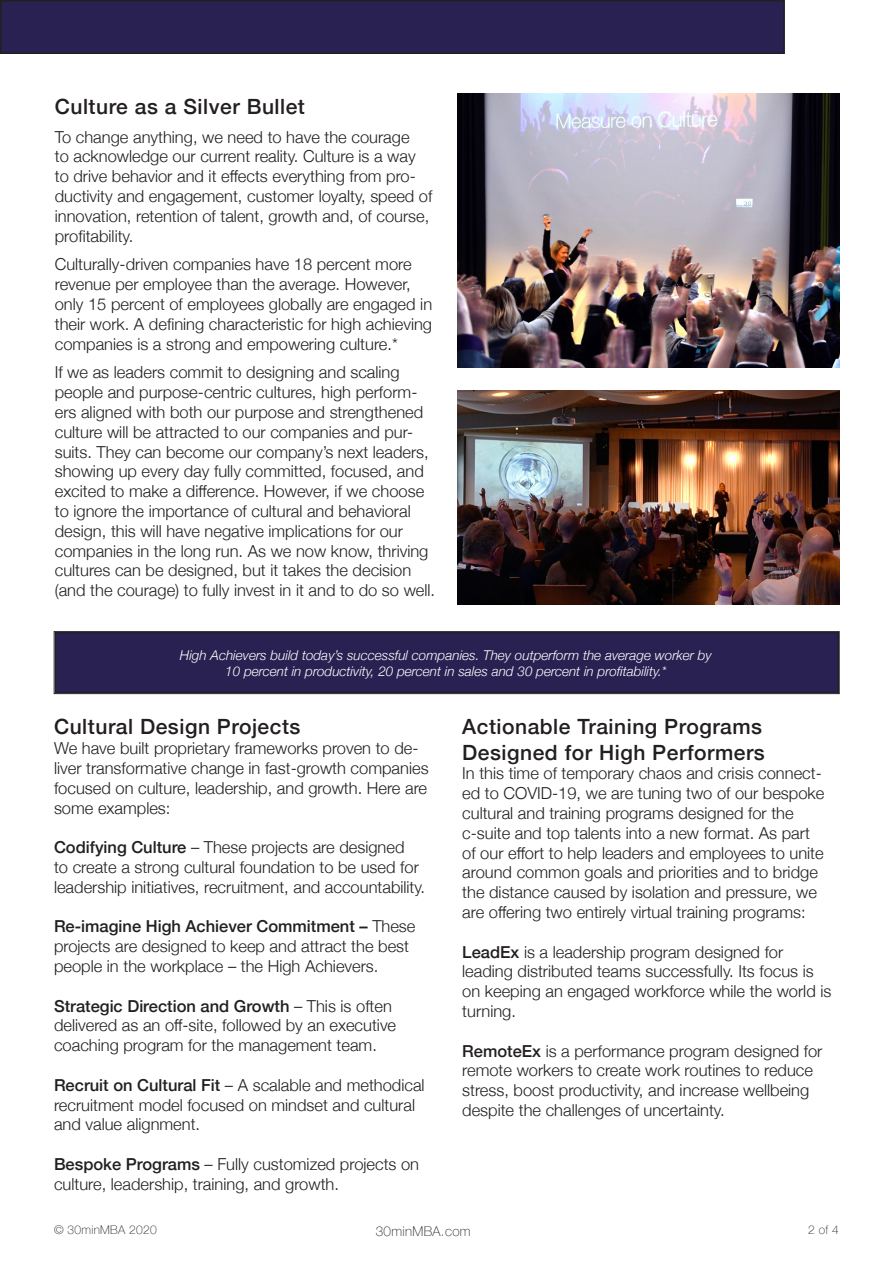
<style>
.page{position:relative;width:893px;height:1263px;background:#fff}
.page>*{position:absolute;margin:0;border:0;box-sizing:border-box;transform-origin:0 0}
.t1{font:500 21px "Helvetica Neue";letter-spacing:.025em;color:#231f20}
.t2{font:300 16.5px/19.8px "Helvetica Neue";color:#231f20}
.t3{font:italic 300 13.5px "Helvetica Neue";color:#fff}
.t4{font:100 13.5px "Helvetica Neue";letter-spacing:.025em;color:#231f20}
.t5{font:100 12px "Helvetica Neue";letter-spacing:.025em;color:#231f20}
.s1{font-weight:500}
</style>
<div class="page">
<div style="left:54px;top:631px;width:785px;height:63px;background:#292152"></div>
<div style="left:55px;top:633px;width:783px;height:60px;border:1px solid #231f20"></div>
<img style="left:458px;top:93px;width:381px;height:275px">
<img style="left:457px;top:390px;width:382px;height:214px">
<div style="left:1px;top:1px;width:783px;height:52px;background:#292152"></div>
<div style="left:0;top:0;width:784px;height:54px;border:2px solid #231f20"></div>
<p class="t1" style="left:55px;top:89px;width:252px">Culture as a Silver Bullet</p>
<p class="t2" style="left:55px;top:126px;width:379px">To change anything, we need to have the courage<br>to acknowledge our current reality. Culture is a way to drive behavior and it effects everything from pro&shy;ductivity and engagement, customer loyalty, speed of innovation, retention of talent, growth and, of course, profitability.</p>
<p class="t2" style="left:55px;top:253px;width:379px">Culturally-driven companies have 18 percent more revenue per employee than the average. However, only 15 percent of employees globally are engaged in their work. A defining characteristic for high achieving companies is a strong and empowering culture.*</p>
<p class="t2" style="left:55px;top:361px;width:382px">If we as leaders commit to designing and scaling people and purpose-centric cultures, high perform&shy;ers aligned with both our purpose and strengthened culture will be attracted to our companies and pur&shy;suits. They can become our company’s next leaders, showing up every day fully committed, focused, and excited to make a difference. However, if we choose to ignore the importance of cultural and behavioral design, this will have negative implications for our companies in the long run. As we now know, thriving cultures can be designed, but it takes the decision (and the courage) to fully invest in it and to do so well.</p>
<p class="t3" style="left:180px;top:644px;width:533px">High Achievers build today’s successful companies. They outperform the average worker by</p>
<p class="t3" style="left:225px;top:661px;width:443px">10 percent in productivity, 20 percent in sales and 30 percent in profitability.*</p>
<p class="t1" style="left:54px;top:710px;width:248px">Cultural Design Projects</p>
<p class="t2" style="left:54px;top:737px;width:376px">We have built proprietary frameworks proven to de&shy;liver transformative change in fast-growth companies focused on culture, leadership, and growth. Here are some examples:</p>
<p class="t2" style="left:54px;top:836px;width:373px"><span class="s1">Codifying Culture</span> – These projects are designed<br>to create a strong cultural foundation to be used for leadership initiatives, recruitment, and accountability.</p>
<p class="t2" style="left:54px;top:915px;width:363px"><span class="s1">Re-imagine High Achiever Commitment –</span> These projects are designed to keep and attract the best people in the workplace – the High Achievers.</p>
<p class="t2" style="left:54px;top:995px;width:344px"><span class="s1">Strategic Direction and Growth</span> – This is often delivered as an off-site, followed by an executive coaching program for the management team.</p>
<p class="t2" style="left:54px;top:1074px;width:372px"><span class="s1">Recruit on Cultural Fit</span> – A scalable and methodical recruitment model focused on mindset and cultural and value alignment.</p>
<p class="t2" style="left:54px;top:1153px;width:366px"><span class="s1">Bespoke Programs</span> – Fully customized projects on culture, leadership, training, and growth.</p>
<p class="t1" style="left:462px;top:710px;width:301px">Actionable Training Programs</p>
<p class="t1" style="left:462px;top:735px;width:304px">Designed for High Performers</p>
<p class="t2" style="left:462px;top:762px;width:363px">In this time of temporary chaos and crisis connect&shy;ed to COVID-19, we are tuning two of our bespoke cultural and training programs designed for the c-suite and top talents into a new format. As part of our effort to help leaders and employees to unite around common goals and priorities and to bridge the distance caused by isolation and pressure, we are offering two entirely virtual training programs:</p>
<p class="t2" style="left:462px;top:941px;width:322px"><span class="s1">LeadEx</span> is a leadership program designed for</p>
<p class="t2" style="left:462px;top:960px;width:353px">leading distributed teams successfully. Its focus is</p>
<p class="t2" style="left:462px;top:980px;width:370px">on keeping an engaged workforce while the world is turning.</p>
<p class="t2" style="left:462px;top:1040px;width:362px"><span class="s1">RemoteEx</span> is a performance program designed for remote workers to create work routines to reduce stress, boost productivity, and increase wellbeing despite the challenges of uncertainty.</p>
<p class="t5" style="left:54px;top:1221px;width:104px">© 30minMBA 2020</p>
<p class="t5" style="left:808px;top:1221px;width:32px">2 of 4</p>
<p class="t4" style="left:376px;top:1221px;width:96px">30minMBA.com</p>
</div>
